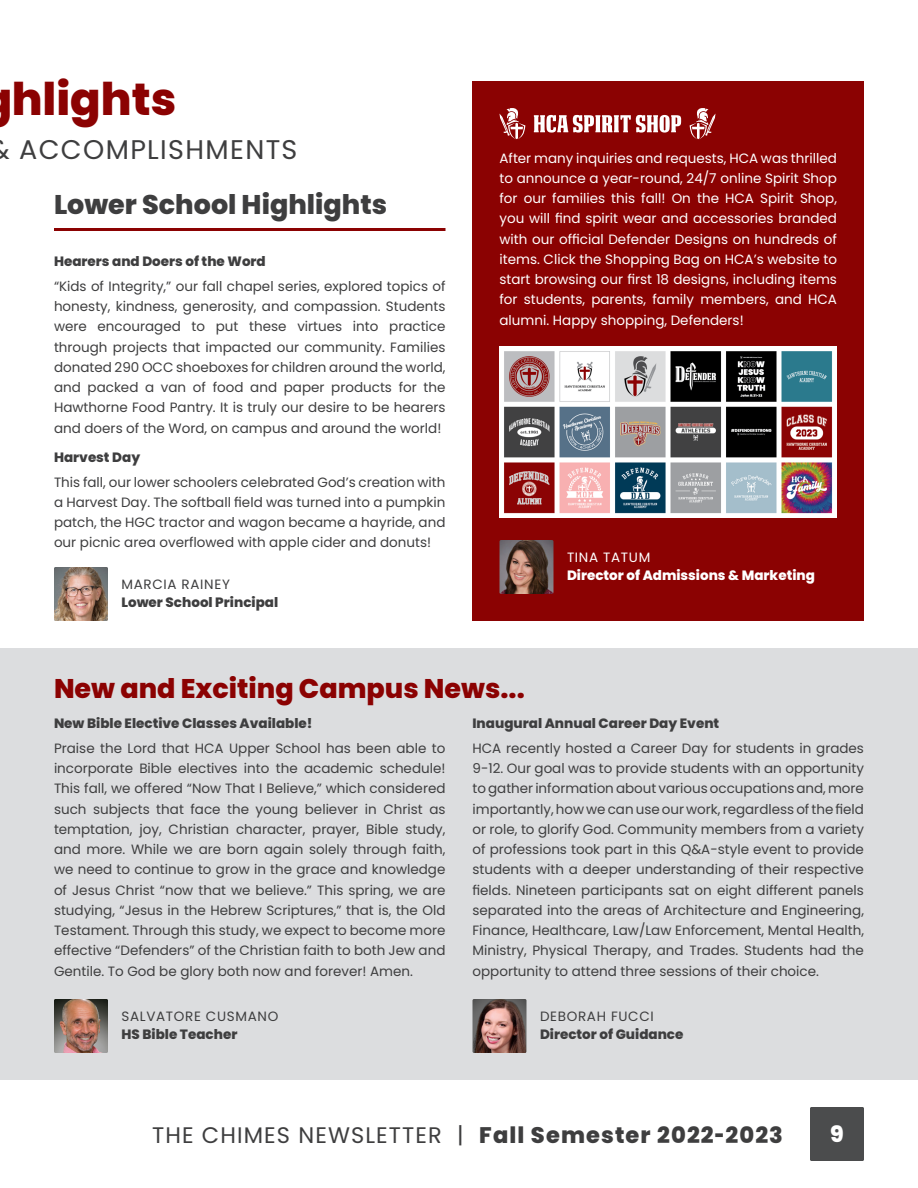
<style>
.page{position:relative;width:918px;height:1188px;background:#fff}
.page>*{position:absolute;margin:0;border:0;box-sizing:border-box;transform-origin:0 0}
.t1{font:800 45px "Poppins";color:#8b0202}
.t2{font:800 27px "Poppins";color:#8b0202}
.t3{font:800 27px "Poppins";color:#3e3e3f}
.t4{font:27px "Poppins";letter-spacing:.05em;color:#3e3e3f}
.t5{font:800 22.5px "Poppins";letter-spacing:.05em;color:#3e3e3f}
.t6{font:800 22.5px "Poppins";color:#fff}
.t7{font:13.5px/20.2px "Poppins";color:#3e3e3f;text-align:justify}
.t8{font:13.5px/20.2px "Poppins";color:#fff;text-align:justify}
.t9{font:800 13.5px "Poppins";color:#3e3e3f}
.t10{font:13.5px "Poppins";letter-spacing:.05em;color:#3e3e3f}
.t11{font:800 13.5px "Poppins";color:#fff}
.t12{font:13.5px "Poppins";letter-spacing:.05em;color:#fff}
.s1{font-weight:400}
</style>
<div class="page">
<div style="left:810px;top:1107px;width:54px;height:54px;background:#4b4c4d;border-radius:2px"></div>
<hr style="left:54px;top:228px;width:392px;height:3px;background:#8b0202">
<img style="left:54px;top:567px;width:54px;height:54px">
<div style="left:472px;top:81px;width:392px;height:540px;background:#8b0202"></div>
<img style="left:500px;top:540px;width:54px;height:54px">
<svg style="left:500px;top:108px;width:25px;height:32px"></svg>
<svg style="left:534px;top:115px;width:147px;height:18px"></svg>
<svg style="left:690px;top:108px;width:26px;height:32px"></svg>
<img style="left:500px;top:346px;width:337px;height:171px">
<div style="left:0;top:648px;width:918px;height:432px;background:#dcdddf"></div>
<img style="left:54px;top:999px;width:54px;height:54px">
<img style="left:472px;top:999px;width:54px;height:54px">
<h1 class="t1" style="left:12px;top:73px;width:166px">hlights</h1>
<h2 class="t4" style="left:19px;top:134px;width:280px">ACCOMPLISHMENTS</h2>
<p class="t3" style="left:54px;top:188px;width:335px">Lower School Highlights</p>
<p class="t9" style="left:54px;top:254px;width:213px">Hearers and Doers of the Word</p>
<p class="t7" style="left:54px;top:276px;width:393px">“Kids of Integrity,” our fall chapel series, explored topics of honesty, kindness, generosity, and compassion. Students were encouraged to put these virtues into practice through projects that impacted our community. Families donated 290 OCC shoeboxes for children around the world, and packed a van of food and paper products for the Hawthorne Food Pantry. It is truly our desire to be hearers and doers of the Word, on campus and around the world!</p>
<p class="t9" style="left:54px;top:449px;width:88px">Harvest Day</p>
<p class="t7" style="left:54px;top:472px;width:393px">This fall, our lower schoolers celebrated God’s creation with a Harvest Day. The softball field was turned into a pumpkin patch, the HGC tractor and wagon became a hayride, and our picnic area overflowed with apple cider and donuts!</p>
<p class="t10" style="left:122px;top:576px;width:110px">MARCIA RAINEY</p>
<p class="t9" style="left:122px;top:594px;width:158px">Lower School Principal</p>
<p class="t8" style="left:500px;top:148px;width:339px">After many inquiries and requests, HCA was thrilled to announce a year-round, 24/7 online Spirit Shop for our families this fall! On the HCA Spirit Shop, you will find spirit wear and accessories branded with our official Defender Designs on hundreds of items. Click the Shopping Bag on HCA’s website to start browsing our first 18 designs, including items for students, parents, family members, and HCA alumni. Happy shopping, Defenders!</p>
<p class="t12" style="left:567px;top:549px;width:85px">TINA TATUM</p>
<p class="t11" style="left:567px;top:567px;width:249px">Director of Admissions &amp; Marketing</p>
<p class="t2" style="left:54px;top:673px;width:472px">New and Exciting Campus News...</p>
<p class="t9" style="left:54px;top:716px;width:260px">New Bible Elective Classes Available!</p>
<p class="t7" style="left:54px;top:738px;width:393px">Praise the Lord that HCA Upper School has been able to incorporate Bible electives into the academic schedule!<br>This fall, we offered “Now That I Believe,” which considered such subjects that face the young believer in Christ as temptation, joy, Christian character, prayer, Bible study, and more. While we are born again solely through faith, we need to continue to grow in the grace and knowledge of Jesus Christ “now that we believe.” This spring, we are studying, “Jesus in the Hebrew Scriptures,” that is, the Old Testament. Through this study, we expect to become more effective “Defenders” of the Christian faith to both Jew and Gentile. To God be glory both now and forever! Amen.</p>
<p class="t10" style="left:122px;top:1008px;width:158px">SALVATORE CUSMANO</p>
<p class="t9" style="left:122px;top:1026px;width:117px">HS Bible Teacher</p>
<p class="t9" style="left:472px;top:716px;width:248px">Inaugural Annual Career Day Event</p>
<p class="t7" style="left:472px;top:738px;width:393px">HCA recently hosted a Career Day for students in grades 9-12. Our goal was to provide students with an opportunity to gather information about various occupations and, more importantly, how we can use our work, regardless of the field or role, to glorify God. Community members from a variety of professions took part in this Q&amp;A-style event to provide students with a deeper understanding of their respective fields. Nineteen participants sat on eight different panels separated into the areas of Architecture and Engineering, Finance, Healthcare, Law/Law Enforcement, Mental Health, Ministry, Physical Therapy, and Trades. Students had the opportunity to attend three sessions of their choice.</p>
<p class="t10" style="left:540px;top:1008px;width:115px">DEBORAH FUCCI</p>
<p class="t9" style="left:540px;top:1026px;width:145px">Director of Guidance</p>
<h3 class="t5" style="left:152px;top:1122px;width:632px"><span class="s1">THE CHIMES NEWSLETTER |</span> Fall Semester 2022-2023</h3>
<h3 class="t6" style="left:830px;top:1121px;width:15px">9</h3>
</div>
